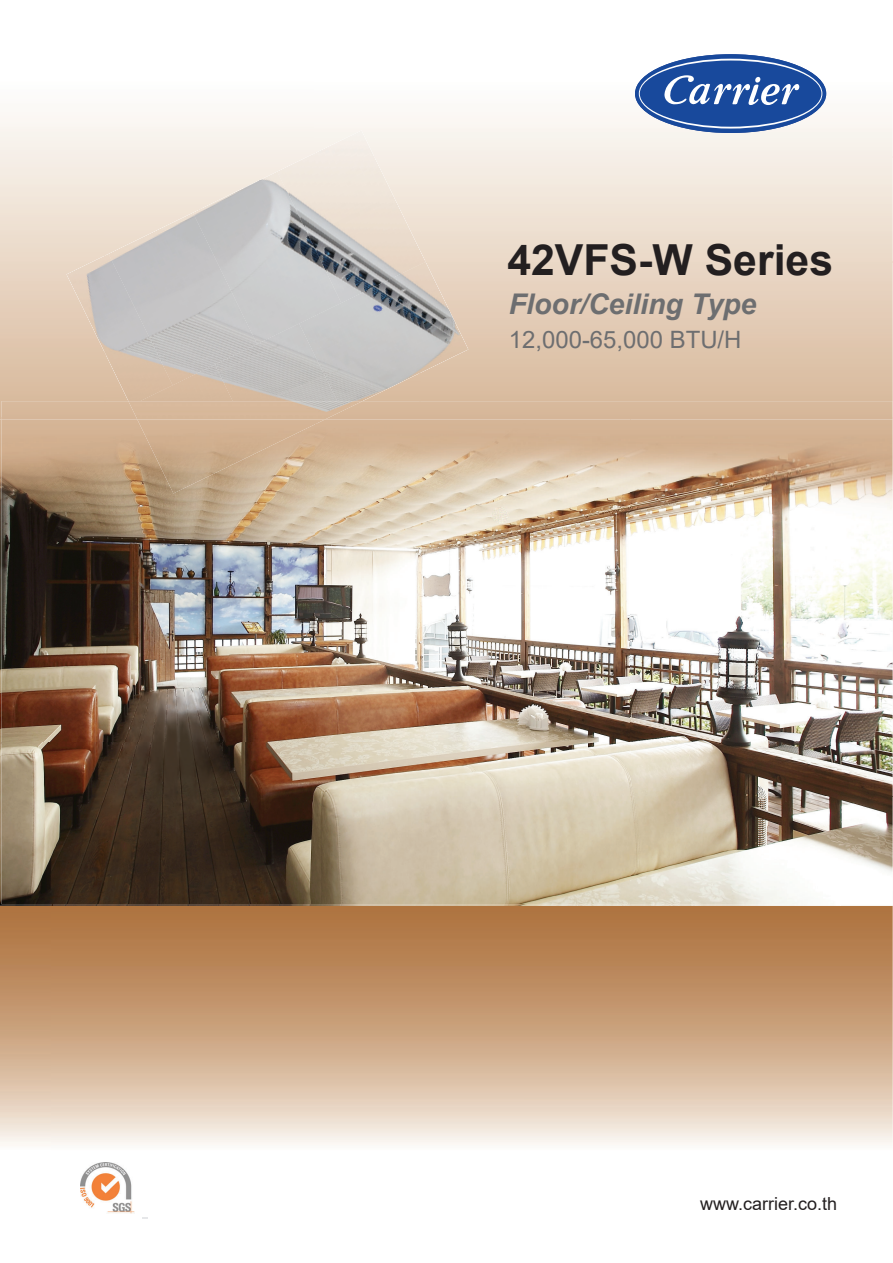
<style>
.page{position:relative;width:893px;height:1263px;background:#fff}
.page>*{position:absolute;margin:0;border:0;box-sizing:border-box;transform-origin:0 0}
.t1{font:700 42.75px "Arial";color:#231f20}
.t2{font:italic 700 28.5px "Arial";color:#6d6e70}
.t3{font:23.85px "Arial";color:#6d6e70}
.t4{font:18px "Arial";color:#231f20}
</style>
<div class="page">
<img style="left:315px;top:54px;width:578px;height:102px">
<img style="left:0;top:418px;width:52px;height:728px">
<img style="left:52px;top:906px;width:841px;height:239px">
<svg style="left:142px;top:1217px;width:6px;height:2px"></svg>
<img style="left:277px;top:130px;width:149px;height:132px">
<img style="left:338px;top:262px;width:130px;height:139px">
<img style="left:193px;top:171px;width:148px;height:173px">
<img style="left:233px;top:323px;width:105px;height:78px">
<img style="left:108px;top:212px;width:149px;height:173px">
<img style="left:173px;top:364px;width:60px;height:37px">
<img style="left:66px;top:254px;width:107px;height:147px">
<svg style="left:635px;top:54px;width:191px;height:79px;background:#2553a1"></svg>
<svg style="left:639px;top:59px;width:183px;height:70px"></svg>
<div style="left:640px;top:61px;width:181px;height:66px;background:#18499c;border-radius:50%"></div>
<svg style="left:664px;top:75px;width:135px;height:30px"></svg>
<img style="left:0;top:420px;width:52px;height:486px">
<img style="left:841px;top:420px;width:52px;height:486px">
<img style="left:52px;top:904px;width:782px;height:2px">
<img style="left:1px;top:401px;width:891px;height:503px">
<img style="left:128px;top:401px;width:234px;height:19px">
<img style="left:137px;top:420px;width:188px;height:73px">
<img style="left:81px;top:1162px;width:53px;height:51px">
<h1 class="t1" style="left:507px;top:237px;width:327px">42VFS-W Series</h1>
<p class="t2" style="left:509px;top:288px;width:249px">Floor/Ceiling Type</p>
<p class="t3" style="left:509px;top:326px;width:234px">12,000-65,000 BTU/H</p>
<p class="t4" style="left:700px;top:1193px;width:138px">www.carrier.co.th</p>
</div>
